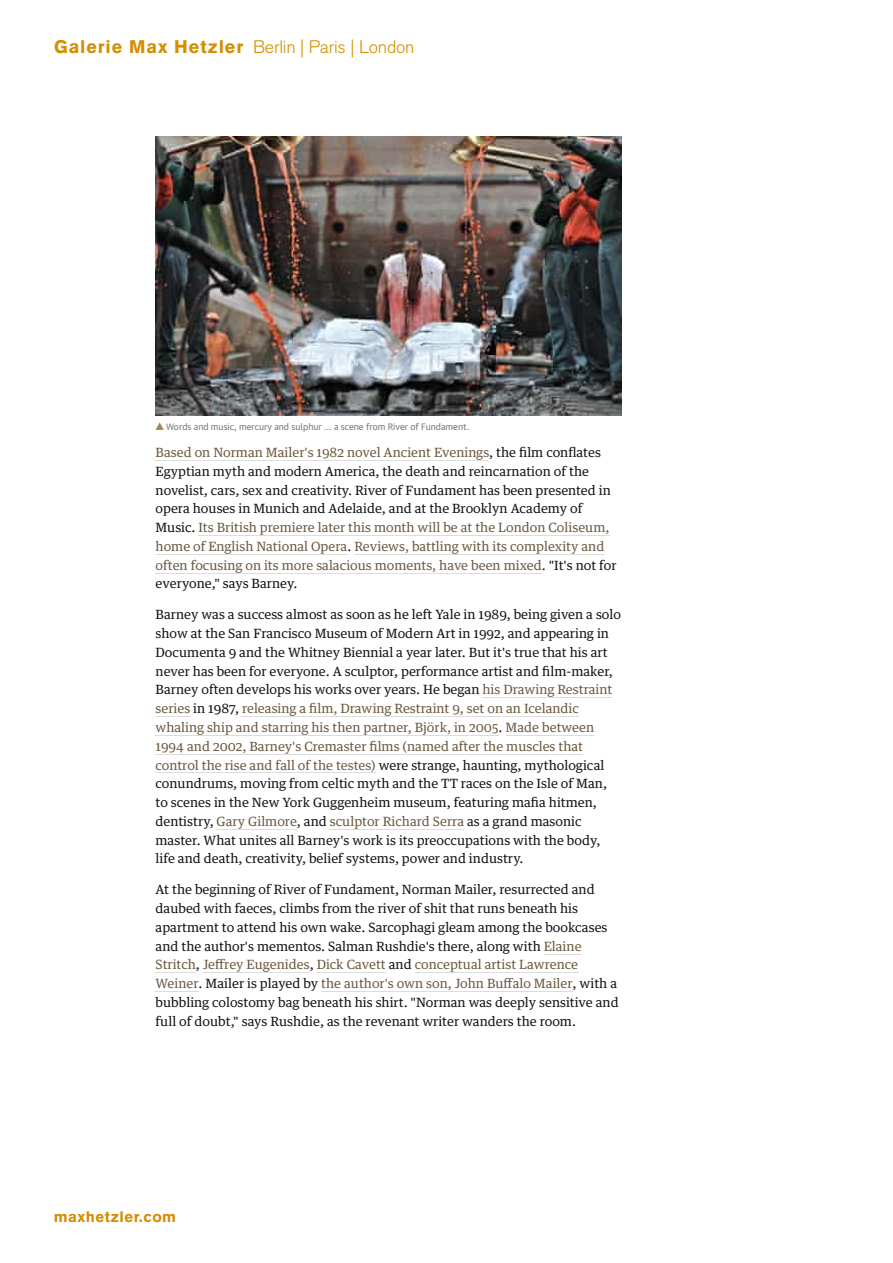
<style>
.page{position:relative;width:893px;height:1263px;background:#fff}
.page>*{position:absolute;margin:0;border:0;box-sizing:border-box;transform-origin:0 0}
.t1{font:18px "Akzidenz Grotesk BE Light Os F";letter-spacing:-.015em;color:#d48e00}
.t2{font:900 15px "Akzidenz Grotesk";letter-spacing:.03em;color:#d48e00}
.t3{font:12.75px/18.8px "Guardian Text Egyptian";color:#121212}
.t4{font:9px "Guardian Text Sans";color:#767676}
.s1{font-family:"Akzidenz Grotesk";font-weight:900}
.s2{color:#6b5840}
</style>
<div class="page">
<svg style="left:156px;top:422px;width:8px;height:8px"></svg>
<hr style="left:156px;top:460px;width:333px;height:1px;background:#dcdcdc">
<hr style="left:198px;top:535px;width:411px;height:1px;background:#dcdcdc">
<hr style="left:156px;top:554px;width:192px;height:1px;background:#dcdcdc">
<hr style="left:354px;top:554px;width:250px;height:1px;background:#dcdcdc">
<hr style="left:156px;top:573px;width:386px;height:1px;background:#dcdcdc">
<hr style="left:482px;top:697px;width:130px;height:1px;background:#dcdcdc">
<hr style="left:156px;top:716px;width:34px;height:1px;background:#dcdcdc">
<hr style="left:242px;top:716px;width:337px;height:1px;background:#dcdcdc">
<hr style="left:156px;top:735px;width:343px;height:1px;background:#dcdcdc">
<hr style="left:506px;top:735px;width:88px;height:1px;background:#dcdcdc">
<hr style="left:156px;top:754px;width:427px;height:1px;background:#dcdcdc">
<hr style="left:156px;top:772px;width:220px;height:1px;background:#dcdcdc">
<hr style="left:217px;top:829px;width:80px;height:1px;background:#dcdcdc">
<hr style="left:330px;top:829px;width:134px;height:1px;background:#dcdcdc">
<hr style="left:544px;top:954px;width:38px;height:1px;background:#dcdcdc">
<hr style="left:156px;top:972px;width:40px;height:1px;background:#dcdcdc">
<hr style="left:203px;top:972px;width:107px;height:1px;background:#dcdcdc">
<hr style="left:317px;top:972px;width:69px;height:1px;background:#dcdcdc">
<hr style="left:415px;top:972px;width:163px;height:1px;background:#dcdcdc">
<hr style="left:156px;top:991px;width:43px;height:1px;background:#dcdcdc">
<hr style="left:321px;top:991px;width:252px;height:1px;background:#dcdcdc">
<img style="left:156px;top:136px;width:465px;height:280px">
<h1 class="t1" style="left:54px;top:37px;width:362px"><span class="s1">Galerie Max Hetzler</span> Berlin | Paris | London</h1>
<p class="t4" style="left:166px;top:419px;width:305px">Words and music, mercury and sulphur … a scene from River of Fundament.</p>
<p class="t3" style="left:156px;top:442px;width:462px"><span class="s2">Based on Norman Mailer's 1982 novel Ancient Evenings</span>, the film conflates Egyptian myth and modern America, the death and reincarnation of the novelist, cars, sex and creativity. River of Fundament has been presented in opera houses in Munich and Adelaide, and at the Brooklyn Academy of Music. <span class="s2">Its British premiere later this month will be at the London Coliseum, home of English National Opera</span>. <span class="s2">Reviews, battling with its complexity and often focusing on its more salacious moments, have been mixed</span>. "It's not for everyone," says Barney.</p>
<p class="t3" style="left:156px;top:604px;width:467px">Barney was a success almost as soon as he left Yale in 1989, being given a solo show at the San Francisco Museum of Modern Art in 1992, and appearing in Documenta 9 and the Whitney Biennial a year later. But it's true that his art never has been for everyone. A sculptor, performance artist and film-maker, Barney often develops his works over years. He began <span class="s2">his Drawing Restraint series</span> in 1987, <span class="s2">releasing a film, Drawing Restraint 9, set on an Icelandic whaling ship and starring his then partner, Björk, in 2005</span>. <span class="s2">Made between 1994 and 2002, Barney's Cremaster films (named after the muscles that control the rise and fall of the testes)</span> were strange, haunting, mythological conundrums, moving from celtic myth and the TT races on the Isle of Man, to scenes in the New York Guggenheim museum, featuring mafia hitmen, dentistry, <span class="s2">Gary Gilmore</span>, and <span class="s2">sculptor Richard Serra</span> as a grand masonic master. What unites all Barney's work is its preoccupations with the body, life and death, creativity, belief systems, power and industry.</p>
<p class="t3" style="left:156px;top:879px;width:465px">At the beginning of River of Fundament, Norman Mailer, resurrected and daubed with faeces, climbs from the river of shit that runs beneath his apartment to attend his own wake. Sarcophagi gleam among the bookcases and the author's mementos. Salman Rushdie's there, along with <span class="s2">Elaine Stritch</span>, <span class="s2">Jeffrey Eugenides</span>, <span class="s2">Dick Cavett</span> and <span class="s2">conceptual artist Lawrence Weiner</span>. Mailer is played by <span class="s2">the author's own son, John Buffalo Mailer</span>, with a bubbling colostomy bag beneath his shirt. "Norman was deeply sensitive and full of doubt," says Rushdie, as the revenant writer wanders the room.</p>
<p class="t2" style="left:54px;top:1207px;width:124px">maxhetzler.com</p>
</div>
